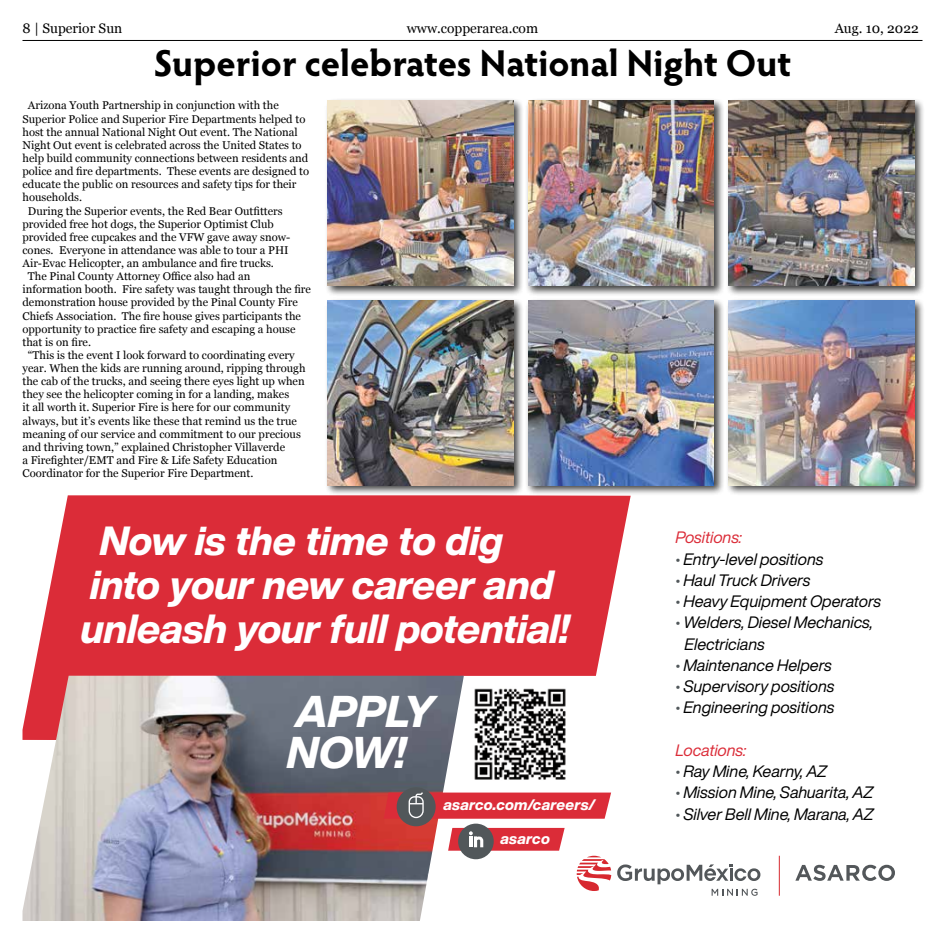
<style>
.page{position:relative;width:945px;height:945px;background:#fff}
.page>*{position:absolute;margin:0;border:0;box-sizing:border-box;transform-origin:0 0}
.t1{font:italic 800 43.75px/41.2px "Helvetica Now Display";letter-spacing:-.005em;color:#fff}
.t2{font:italic 800 40px/43.8px "Helvetica Now Display";color:#fff}
.t3{font:700 37.5px "Hypatia Sans Pro";color:#000}
.t4{font:italic 16.25px/21.2px "Helvetica Now Display";color:#000}
.t5{font:italic 16.25px "Helvetica Now Display";color:#db2c38}
.t6{font:italic 800 15px "Helvetica Now Display";letter-spacing:.02em;color:#fff}
.t7{font:13.75px "Georgia";color:#000}
.t8{font:11.25px "Georgia";color:#000}
.s1{color:#51575a}
</style>
<div class="page">
<hr style="left:22px;top:40px;width:900px;height:1px;background:#000">
<div style="left:33px;top:495px;width:598px;height:181px;background:#db2c38"></div>
<img style="left:22px;top:676px;width:442px;height:245px">
<svg style="left:577px;top:856px;width:34px;height:35px"></svg>
<svg style="left:617px;top:864px;width:143px;height:32px"></svg>
<svg style="left:795px;top:865px;width:100px;height:16px"></svg>
<hr style="left:779px;top:856px;width:1px;height:40px;background:#d7282f">
<div style="left:458px;top:824px;width:36px;height:35px;background:#51575a;border-radius:50%"></div>
<svg style="left:448px;top:828px;width:117px;height:23px"></svg>
<div style="left:397px;top:787px;width:39px;height:39px;background:#51575a;border-radius:50%"></div>
<svg style="left:384px;top:676px;width:227px;height:143px"></svg>
<div style="left:726px;top:298px;width:199px;height:198px;background:#000;opacity:.75"></div>
<img style="left:729px;top:301px;width:185px;height:184px">
<div style="left:525px;top:298px;width:200px;height:198px;background:#000;opacity:.75"></div>
<img style="left:528px;top:301px;width:186px;height:184px">
<div style="left:325px;top:298px;width:199px;height:198px;background:#000;opacity:.75"></div>
<img style="left:328px;top:301px;width:185px;height:184px">
<div style="left:726px;top:98px;width:199px;height:199px;background:#000;opacity:.75"></div>
<img style="left:729px;top:101px;width:185px;height:185px">
<div style="left:525px;top:98px;width:200px;height:199px;background:#000;opacity:.75"></div>
<img style="left:528px;top:101px;width:186px;height:185px">
<div style="left:325px;top:98px;width:199px;height:199px;background:#000;opacity:.75"></div>
<img style="left:328px;top:101px;width:185px;height:185px">
<p class="t7" style="left:22px;top:18px;width:101px">8 | Superior Sun</p>
<p class="t7" style="left:407px;top:18px;width:133px">www.copperarea.com</p>
<p class="t7" style="left:835px;top:18px;width:86px">Aug. 10, 2022</p>
<h3 class="t3" style="left:153px;top:36px;width:640px">Superior celebrates National Night Out</h3>
<p class="t8" style="left:28px;top:97px;width:252px">Arizona Youth Partnership in conjunction with the</p>
<p class="t8" style="left:22px;top:111px;width:284px">Superior Police and Superior Fire Departments helped to</p>
<p class="t8" style="left:22px;top:124px;width:277px">host the annual National Night Out event. The National</p>
<p class="t8" style="left:22px;top:137px;width:281px">Night Out event is celebrated across the United States to</p>
<p class="t8" style="left:22px;top:150px;width:287px">help build community connections between residents and</p>
<p class="t8" style="left:22px;top:163px;width:288px">police and fire departments. These events are designed to</p>
<p class="t8" style="left:22px;top:176px;width:276px">educate the public on resources and safety tips for their</p>
<p class="t8" style="left:22px;top:189px;width:61px">households.</p>
<p class="t8" style="left:28px;top:202px;width:256px">During the Superior events, the Red Bear Outfitters</p>
<p class="t8" style="left:22px;top:216px;width:253px">provided free hot dogs, the Superior Optimist Club</p>
<p class="t8" style="left:22px;top:229px;width:269px">provided free cupcakes and the VFW gave away snow-</p>
<p class="t8" style="left:22px;top:242px;width:268px">cones. Everyone in attendance was able to tour a PHI</p>
<p class="t8" style="left:22px;top:255px;width:253px">Air-Evac Helicopter, an ambulance and fire trucks.</p>
<p class="t8" style="left:28px;top:268px;width:224px">The Pinal County Attorney Office also had an</p>
<p class="t8" style="left:22px;top:281px;width:290px">information booth. Fire safety was taught through the fire</p>
<p class="t8" style="left:22px;top:294px;width:277px">demonstration house provided by the Pinal County Fire</p>
<p class="t8" style="left:22px;top:307px;width:280px">Chiefs Association. The fire house gives participants the</p>
<p class="t8" style="left:22px;top:321px;width:275px">opportunity to practice fire safety and escaping a house</p>
<p class="t8" style="left:22px;top:334px;width:70px">that is on fire.</p>
<p class="t8" style="left:28px;top:347px;width:268px">“This is the event I look forward to coordinating every</p>
<p class="t8" style="left:22px;top:360px;width:285px">year. When the kids are running around, ripping through</p>
<p class="t8" style="left:22px;top:373px;width:284px">the cab of the trucks, and seeing there eyes light up when</p>
<p class="t8" style="left:22px;top:386px;width:268px">they see the helicopter coming in for a landing, makes</p>
<p class="t8" style="left:22px;top:399px;width:269px">it all worth it. Superior Fire is here for our community</p>
<p class="t8" style="left:22px;top:412px;width:276px">always, but it’s events like these that remind us the true</p>
<p class="t8" style="left:22px;top:426px;width:280px">meaning of our service and commitment to our precious</p>
<p class="t8" style="left:22px;top:439px;width:264px">and thriving town,” explained Christopher Villaverde</p>
<p class="t8" style="left:22px;top:452px;width:256px">a Firefighter/EMT and Fire &amp; Life Safety Education</p>
<p class="t8" style="left:22px;top:465px;width:233px">Coordinator for the Superior Fire Department.</p>
<h2 class="t2" style="left:81px;top:519px;width:490px;text-indent:19px">Now is the time to dig into your new career and unleash your full potential!</h2>
<h3 class="t5" style="left:675px;top:526px;width:68px">Positions:</h3>
<h3 class="t4" style="left:675px;top:548px;width:150px"><span class="s1">•</span> Entry-level positions</h3>
<h3 class="t4" style="left:675px;top:569px;width:137px"><span class="s1">•</span> Haul Truck Drivers</h3>
<h3 class="t4" style="left:675px;top:591px;width:207px"><span class="s1">•</span> Heavy Equipment Operators</h3>
<h3 class="t4" style="left:685px;top:612px;width:190px;text-indent:-9px"><span class="s1">•</span> Welders, Diesel Mechanics,<br>Electricians</h3>
<h3 class="t4" style="left:675px;top:654px;width:158px"><span class="s1">•</span> Maintenance Helpers</h3>
<h3 class="t4" style="left:675px;top:676px;width:161px"><span class="s1">•</span> Supervisory positions</h3>
<h3 class="t4" style="left:675px;top:697px;width:160px"><span class="s1">•</span> Engineering positions</h3>
<h3 class="t5" style="left:675px;top:739px;width:72px">Locations:</h3>
<h3 class="t4" style="left:675px;top:761px;width:155px"><span class="s1">•</span> Ray Mine, Kearny, AZ</h3>
<h3 class="t4" style="left:675px;top:782px;width:201px"><span class="s1">•</span> Mission Mine, Sahuarita, AZ</h3>
<h3 class="t4" style="left:675px;top:803px;width:201px"><span class="s1">•</span> Silver Bell Mine, Marana, AZ</h3>
<h1 class="t1" style="left:287px;top:691px;width:149px">APPLY<br>NOW!</h1>
<h3 class="t6" style="left:443px;top:794px;width:153px">asarco.com/careers/</h3>
<h3 class="t6" style="left:500px;top:828px;width:51px">asarco</h3>
</div>
